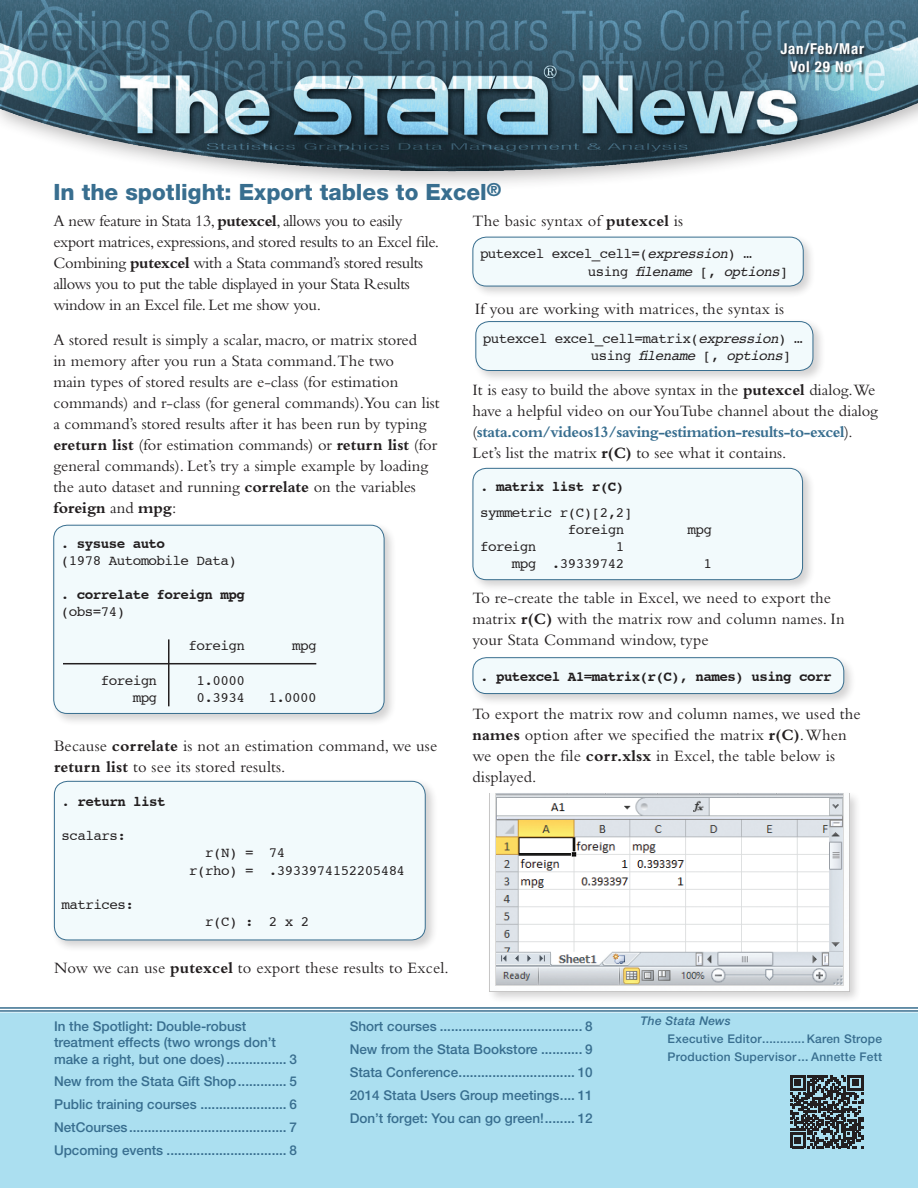
<style>
.page{position:relative;width:918px;height:1188px;background:#fff}
.page>*{position:absolute;margin:0;border:0;box-sizing:border-box;transform-origin:0 0}
.t1{font:800 22.5px "Helvetica Neue";color:#386e8f}
.t2{font:16.5px/21px "Bembo";color:#231f20}
.t3{font:16.5px/21px "Bembo";letter-spacing:-.02em;color:#231f20}
.t4{font:700 condensed 15px/18px "Helvetica Neue";letter-spacing:.05em;color:#fff;text-align:right}
.t5{font:14.25px/17.1px "Courier";letter-spacing:-.04em;color:#231f20}
.t6{font:700 14.25px/17.1px "Courier";letter-spacing:-.04em;color:#231f20}
.t7{font:500 13.5px/23px "Helvetica Neue";color:#386e8f;text-align:justify}
.t8{font:500 12px/18px "Helvetica Neue";letter-spacing:.02em;color:#386e8f}
.t9{font:italic 500 12px "Helvetica Neue";letter-spacing:.02em;color:#386e8f}
.s1{font-weight:700}
.s2{font-weight:400}
.s3{color:#f2fafc}
.s4{font-style:italic}
.s5{font-weight:700;color:#386e8f}
</style>
<div class="page">
<div style="left:0;top:0;width:918px;height:191px;background:#231f20;opacity:.3"></div>
<img style="left:0;top:0;width:918px;height:176px">
<div style="left:0;top:1012px;width:918px;height:176px;background:#abdff0"></div>
<div style="left:780px;top:44px;width:87px;height:32px;background:#231f20;opacity:.75"></div>
<hr style="left:0;top:1007px;width:918px;height:2px;background:#386e8f">
<hr style="left:0;top:1010px;width:918px;height:2px;background:#386e8f">
<svg style="left:790px;top:1075px;width:73px;height:73px"></svg>
<div style="left:51px;top:522px;width:346px;height:204px;background:#231f20;opacity:.2"></div>
<div style="left:54px;top:525px;width:330px;height:188px;background:#f2fafc;border-radius:14px"></div>
<div style="left:53px;top:525px;width:331px;height:189px;border:1px solid #386e8f;border-radius:14px"></div>
<div style="left:51px;top:778px;width:387px;height:175px;background:#231f20;opacity:.2"></div>
<div style="left:54px;top:781px;width:371px;height:159px;background:#f2fafc;border-radius:14px"></div>
<div style="left:54px;top:781px;width:372px;height:159px;border:1px solid #386e8f;border-radius:14px"></div>
<div style="left:470px;top:234px;width:346px;height:65px;background:#231f20;opacity:.2"></div>
<div style="left:473px;top:237px;width:330px;height:49px;background:#f2fafc;border-radius:14px"></div>
<div style="left:472px;top:237px;width:332px;height:49px;border:1px solid #386e8f;border-radius:14px"></div>
<div style="left:473px;top:318px;width:353px;height:65px;background:#231f20;opacity:.2"></div>
<div style="left:476px;top:322px;width:337px;height:49px;background:#f2fafc;border-radius:14px"></div>
<div style="left:475px;top:321px;width:338px;height:50px;border:1px solid #386e8f;border-radius:14px"></div>
<div style="left:470px;top:465px;width:345px;height:127px;background:#231f20;opacity:.2"></div>
<div style="left:473px;top:468px;width:330px;height:112px;background:#f2fafc;border-radius:14px"></div>
<div style="left:473px;top:468px;width:330px;height:112px;border:1px solid #386e8f;border-radius:14px"></div>
<div style="left:470px;top:654px;width:386px;height:53px;background:#231f20;opacity:.2"></div>
<div style="left:473px;top:658px;width:371px;height:36px;background:#f2fafc;border-radius:13px"></div>
<div style="left:473px;top:657px;width:371px;height:37px;border:1px solid #386e8f;border-radius:13px"></div>
<div style="left:487px;top:790px;width:374px;height:214px;background:#231f20;opacity:.2"></div>
<img style="left:490px;top:793px;width:359px;height:199px">
<hr style="left:63px;top:663px;width:253px;height:1px;background:#231f20">
<hr style="left:168px;top:639px;width:2px;height:67px;background:#231f20">
<h1 class="t1" style="left:53px;top:179px;width:449px">In the spotlight: Export tables to Excel<sup>®</sup></h1>
<p class="t4" style="left:780px;top:40px;width:85px">Jan/Feb/Mar<br>Vol 29 No 1</p>
<p class="t3" style="left:53px;top:210px;width:387px">A new feature in Stata 13, <span class="s1">putexcel</span>, allows you to easily export matrices, expressions, and stored results to an Excel file.<br>Combining <span class="s1">putexcel</span> with a Stata command’s stored results allows you to put the table displayed in your Stata Results window in an Excel file. Let me show you.</p>
<p class="t2" style="left:53px;top:329px;width:388px">A stored result is simply a scalar, macro, or matrix stored<br>in memory after you run a Stata command.The two<br>main types of stored results are e-class (for estimation commands) and r-class (for general commands).You can list a command’s stored results after it has been run by typing <span class="s1">ereturn list</span> (for estimation commands) or <span class="s1">return list</span> (for general commands). Let’s try a simple example by loading the auto dataset and running <span class="s1">correlate</span> on the variables <span class="s1">foreign</span> and <span class="s1">mpg</span>:</p>
<p class="t5" style="left:61px;top:534px;width:178px">. <span class="s1">sysuse auto<br></span>(1978 Automobile Data)</p>
<p class="t6" style="left:61px;top:585px;width:186px"><span class="s2">.</span> correlate foreign mpg <span class="s2">(obs=74)</span></p>
<p class="t5" style="left:165px;top:637px;width:82px"><span class="s3">|</span> foreign</p>
<p class="t5" style="left:292px;top:637px;width:26px">mpg</p>
<p class="t5" style="left:101px;top:671px;width:74px">foreign <span class="s3">|</span></p>
<p class="t5" style="left:197px;top:671px;width:50px">1.0000</p>
<p class="t5" style="left:133px;top:688px;width:42px">mpg <span class="s3">|</span></p>
<p class="t5" style="left:197px;top:688px;width:50px">0.3934</p>
<p class="t5" style="left:268px;top:688px;width:50px">1.0000</p>
<p class="t2" style="left:54px;top:735px;width:385px">Because <span class="s1">correlate</span> is not an estimation command, we use <span class="s1">return list</span> to see its stored results.</p>
<p class="t6" style="left:62px;top:793px;width:106px"><span class="s2">.</span> return list</p>
<p class="t5" style="left:62px;top:827px;width:66px">scalars:</p>
<p class="t5" style="left:189px;top:844px;width:218px;text-indent:16px">r(N) = 74<br>r(rho) = .3933974152205484</p>
<p class="t5" style="left:62px;top:895px;width:74px">matrices:</p>
<p class="t5" style="left:205px;top:912px;width:106px">r(C) : 2 x 2</p>
<p class="t2" style="left:54px;top:957px;width:396px">Now we can use <span class="s1">putexcel</span> to export these results to Excel.</p>
<p class="t2" style="left:472px;top:210px;width:212px">The basic syntax of <span class="s1">putexcel</span> is</p>
<p class="t5" style="left:588px;top:245px;width:202px;text-indent:-108px">putexcel excel_cell=(<span class="s4">expression</span>) … using <span class="s4">filename</span> [, <span class="s4">options</span>]</p>
<p class="t2" style="left:475px;top:298px;width:311px">If you are working with matrices, the syntax is</p>
<p class="t5" style="left:591px;top:329px;width:213px;text-indent:-108px">putexcel excel_cell=matrix(<span class="s4">expression</span>) … using <span class="s4">filename</span> [, <span class="s4">options</span>]</p>
<p class="t2" style="left:472px;top:379px;width:407px">It is easy to build the above syntax in the <span class="s1">putexcel</span> dialog.We have a helpful video on our YouTube channel about the dialog (<span class="s5">stata.com/videos13/saving-estimation-results-to-excel</span>).<br>Let’s list the matrix <span class="s1">r(C)</span> to see what it contains.</p>
<p class="t5" style="left:480px;top:473px;width:154px;line-height:26.1px">. <span class="s1">matrix list r(C) </span>symmetric r(C)[2,2]</p>
<p class="t5" style="left:568px;top:520px;width:58px">foreign</p>
<p class="t5" style="left:688px;top:520px;width:26px">mpg</p>
<p class="t5" style="left:480px;top:538px;width:58px">foreign</p>
<p class="t5" style="left:512px;top:538px;width:114px;text-align:right">1<br>mpg .39339742</p>
<p class="t5" style="left:704px;top:555px;width:10px">1</p>
<p class="t2" style="left:472px;top:587px;width:374px">To re-create the table in Excel, we need to export the matrix <span class="s1">r(C)</span> with the matrix row and column names. In your Stata Command window, type</p>
<p class="t6" style="left:480px;top:667px;width:353px"><span class="s2">.</span> putexcel A1=matrix(r(C), names) using corr</p>
<p class="t2" style="left:473px;top:704px;width:390px">To export the matrix row and column names, we used the <span class="s1">names</span> option after we specified the matrix <span class="s1">r(C)</span>. When we open the file <span class="s1">corr.xlsx</span> in Excel, the table below is displayed.</p>
<p class="t7" style="left:54px;top:1018px;width:244px;line-height:16.2px;text-align:left">In the Spotlight: Double-robust treatment effects (two wrongs don’t make a right, but one does) ................ 3</p>
<p class="t7" style="left:54px;top:1070px;width:244px">New from the Stata Gift Shop............. 5<br>Public training courses ....................... 6<br>NetCourses.......................................... 7<br>Upcoming events ................................ 8</p>
<p class="t7" style="left:350px;top:1015px;width:245px">Short courses ...................................... 8<br>New from the Stata Bookstore ........... 9<br>Stata Conference............................... 10<br>2014 Stata Users Group meetings.... 11<br>Don’t forget: You can go green!........ 12</p>
<p class="t9" style="left:641px;top:1013px;width:92px">The Stata News</p>
<p class="t8" style="left:668px;top:1029px;width:216px">Executive Editor............Karen Strope<br>Production Supervisor... Annette Fett</p>
</div>
